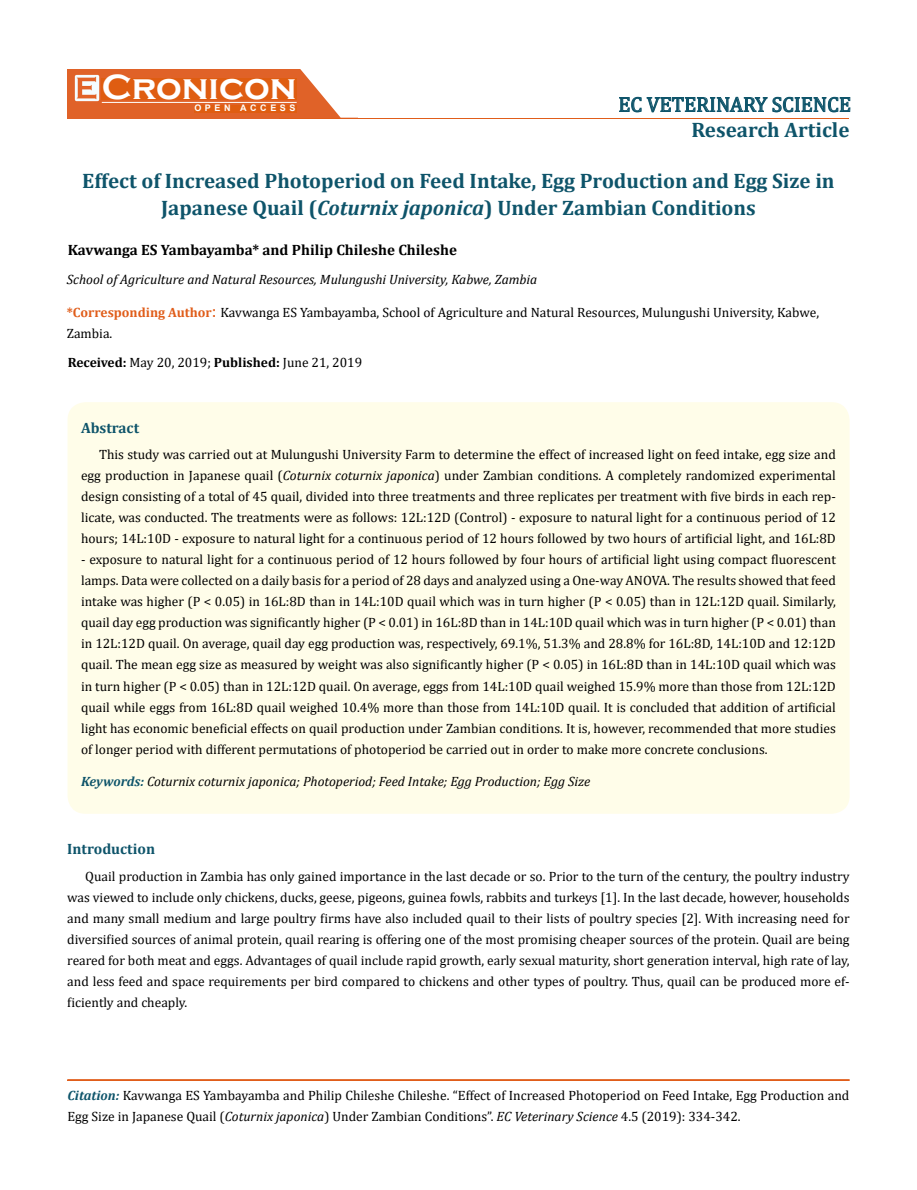
<style>
.page{position:relative;width:917px;height:1190px;background:#fff}
.page>*{position:absolute;margin:0;border:0;box-sizing:border-box;transform-origin:0 0}
.t1{font:700 36px "Copperplate Gothic";color:#fff}
.t2{font:700 21px/27px "Cambria";color:#0e546a;text-align:center}
.t3{font:21px "Cambria";color:#0e546a}
.t4{font:700 15px "Cambria";color:#000}
.t5{font:700 15px "Cambria";color:#0e546a}
.t6{font:13.5px/21px "Cambria";color:#000;text-align:justify}
.t7{font:italic 13.5px "Cambria";color:#000}
.t8{font:700 9px "Arial";letter-spacing:.4em;color:#fff}
.s1{font-style:italic}
.s2{font-weight:700;color:#e05d1a}
.s3{font-size:18px;color:#e05d1a}
.s4{font-weight:700}
.s5{font-weight:700;color:#0e546a}
.s6{font-weight:700;font-style:italic;color:#0e546a}
</style>
<div class="page">
<div style="left:67px;top:70px;width:290px;height:49px;background:#e06228"></div>
<svg style="left:300px;top:69px;width:58px;height:49px"></svg>
<img style="left:75px;top:75px;width:24px;height:26px">
<div style="left:102px;top:79px;width:195px;height:21px;background:#df5d11"></div>
<div style="left:194px;top:105px;width:103px;height:7px;background:#df5d11"></div>
<svg style="left:619px;top:97px;width:231px;height:15px"></svg>
<hr style="left:102px;top:102px;width:194px;height:1px;background:#fff">
<hr style="left:279px;top:118px;width:569px;height:1px;background:#e05d1a">
<hr style="left:67px;top:1080px;width:782px;height:1px;background:#e05d1a">
<div style="left:67px;top:1079px;width:782px;height:1px;border:1px solid #e05d1a"></div>
<div style="left:67px;top:402px;width:782px;height:411px;background:#fffde9;border-radius:18px"></div>
<h1 class="t1" style="left:102px;top:68px;width:196px">Cronicon</h1>
<p class="t8" style="left:194px;top:102px;width:103px">OPEN ACCESS</p>
<h2 class="t3" style="left:618px;top:92px;width:234px">EC VETERINARY SCIENCE</h2>
<h2 class="t2" style="left:691px;top:116px;width:160px">Research Article</h2>
<h2 class="t2" style="left:82px;top:166px;width:754px">Effect of Increased Photoperiod on Feed Intake, Egg Production and Egg Size in<br>Japanese Quail (<span class="s1">Coturnix japonica</span>) Under Zambian Conditions</h2>
<p class="t4" style="left:68px;top:239px;width:391px">Kavwanga ES Yambayamba* and Philip Chileshe Chileshe</p>
<p class="t7" style="left:67px;top:269px;width:472px">School of Agriculture and Natural Resources, Mulungushi University, Kabwe, Zambia</p>
<p class="t6" style="left:67px;top:302px;width:754px"><span class="s2">*Corresponding Author</span><span class="s3">:</span> Kavwanga ES Yambayamba, School of Agriculture and Natural Resources, Mulungushi University, Kabwe,<br>Zambia.</p>
<p class="t6" style="left:68px;top:352px;width:296px"><span class="s4">Received:</span> May 20, 2019; <span class="s4">Published:</span> June 21, 2019</p>
<p class="t5" style="left:81px;top:417px;width:60px">Abstract</p>
<p class="t6" style="left:81px;top:444px;width:756px;text-indent:18px">This study was carried out at Mulungushi University Farm to determine the effect of increased light on feed intake, egg size and egg production in Japanese quail (<span class="s1">Coturnix coturnix japonica</span>) under Zambian conditions. A completely randomized experimental design consisting of a total of 45 quail, divided into three treatments and three replicates per treatment with five birds in each rep&shy;licate, was conducted. The treatments were as follows: 12L:12D (Control) - exposure to natural light for a continuous period of 12 hours; 14L:10D - exposure to natural light for a continuous period of 12 hours followed by two hours of artificial light, and 16L:8D</p>
<p class="t6" style="left:81px;top:549px;width:756px">- exposure to natural light for a continuous period of 12 hours followed by four hours of artificial light using compact fluorescent lamps. Data were collected on a daily basis for a period of 28 days and analyzed using a One-way ANOVA. The results showed that feed intake was higher (P &lt; 0.05) in 16L:8D than in 14L:10D quail which was in turn higher (P &lt; 0.05) than in 12L:12D quail. Similarly, quail day egg production was significantly higher (P &lt; 0.01) in 16L:8D than in 14L:10D quail which was in turn higher (P &lt; 0.01) than in 12L:12D quail. On average, quail day egg production was, respectively, 69.1%, 51.3% and 28.8% for 16L:8D, 14L:10D and 12:12D quail. The mean egg size as measured by weight was also significantly higher (P &lt; 0.05) in 16L:8D than in 14L:10D quail which was in turn higher (P &lt; 0.05) than in 12L:12D quail. On average, eggs from 14L:10D quail weighed 15.9% more than those from 12L:12D quail while eggs from 16L:8D quail weighed 10.4% more than those from 14L:10D quail. It is concluded that addition of artificial light has economic beneficial effects on quail production under Zambian conditions. It is, however, recommended that more studies of longer period with different permutations of photoperiod be carried out in order to make more concrete conclusions.</p>
<p class="t7" style="left:81px;top:772px;width:510px"><span class="s5">Keywords:</span> Coturnix coturnix japonica; Photoperiod; Feed Intake; Egg Production; Egg Size</p>
<p class="t5" style="left:67px;top:838px;width:89px">Introduction</p>
<p class="t6" style="left:67px;top:865px;width:783px;text-indent:18px">Quail production in Zambia has only gained importance in the last decade or so. Prior to the turn of the century, the poultry industry was viewed to include only chickens, ducks, geese, pigeons, guinea fowls, rabbits and turkeys [1]. In the last decade, however, households and many small medium and large poultry firms have also included quail to their lists of poultry species [2]. With increasing need for diversified sources of animal protein, quail rearing is offering one of the most promising cheaper sources of the protein. Quail are being reared for both meat and eggs. Advantages of quail include rapid growth, early sexual maturity, short generation interval, high rate of lay, and less feed and space requirements per bird compared to chickens and other types of poultry. Thus, quail can be produced more ef&shy;ficiently and cheaply.</p>
<p class="t6" style="left:67px;top:1084px;width:783px"><span class="s6">Citation:</span> Kavwanga ES Yambayamba and Philip Chileshe Chileshe. “Effect of Increased Photoperiod on Feed Intake, Egg Production and<br>Egg Size in Japanese Quail (<span class="s1">Coturnix japonica</span>) Under Zambian Conditions”. <span class="s1">EC Veterinary Science</span> 4.5 (2019): 334-342.</p>
</div>
